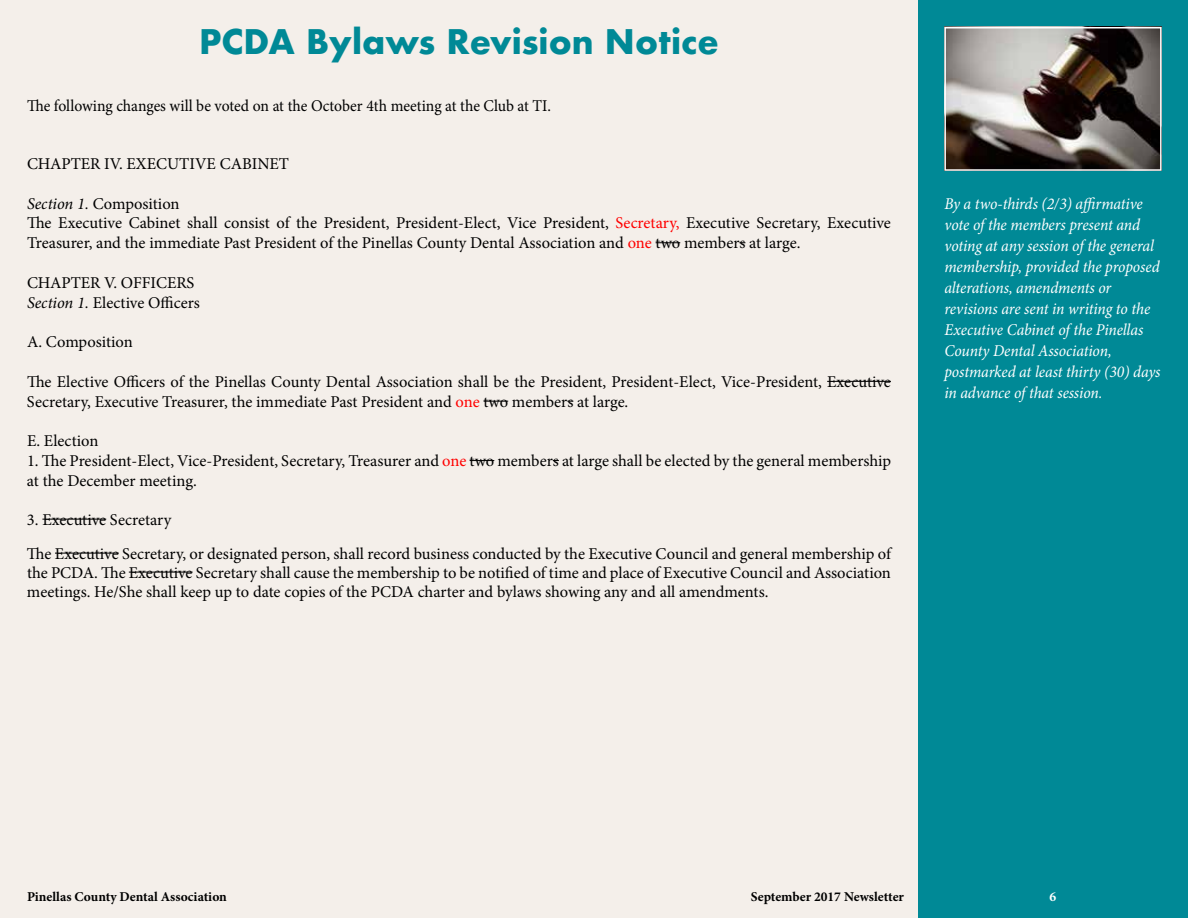
<style>
.page{position:relative;width:1188px;height:918px;background:#f4efea}
.page>*{position:absolute;margin:0;border:0;box-sizing:border-box;transform-origin:0 0}
.t1{font:700 33px "Futura";color:#008996}
.t2{font:16.5px/19.8px "Minion Pro";color:#000}
.t3{font:italic 16.5px/21px "Minion Pro";letter-spacing:-.01em;color:#fff;scale:.95 1}
.t4{font:16.5px "Minion Pro";color:#000;scale:.95 1}
.t5{font:700 13.5px "Minion Pro";color:#000}
.t6{font:700 13.5px "Minion Pro";color:#fff}
.s1{font-style:italic}
.s2{color:#f00}
</style>
<div class="page">
<div style="left:918px;top:0;width:270px;height:918px;background:#008996"></div>
<svg style="left:656px;top:242px;width:24px;height:1px"></svg>
<hr style="left:827px;top:381px;width:64px;height:1px;background:#000">
<svg style="left:484px;top:401px;width:24px;height:1px"></svg>
<svg style="left:470px;top:460px;width:24px;height:1px"></svg>
<hr style="left:42px;top:519px;width:64px;height:1px;background:#000">
<hr style="left:55px;top:553px;width:64px;height:1px;background:#000">
<hr style="left:129px;top:572px;width:64px;height:1px;background:#000">
<img style="left:947px;top:30px;width:212px;height:138px">
<div style="left:944px;top:27px;width:218px;height:144px;border:2px solid #fff"></div>
<h1 class="t1" style="left:199px;top:18px;width:521px">PCDA Bylaws Revision Notice</h1>
<p class="t4" style="left:27px;top:95px;width:553px">The following changes will be voted on at the October 4th meeting at the Club at TI.</p>
<p class="t2" style="left:27px;top:154px;width:264px">CHAPTER IV. EXECUTIVE CABINET</p>
<p class="t2" style="left:27px;top:194px;width:866px"><span class="s1">Section 1.</span> Composition<br>The Executive Cabinet shall consist of the President, President-Elect, Vice President, <span class="s2">Secretary,</span> Executive Secretary, Executive<br>Treasurer, and the immediate Past President of the Pinellas County Dental Association and <span class="s2">one</span> two members at large.</p>
<p class="t2" style="left:27px;top:273px;width:174px">CHAPTER V. OFFICERS<br><span class="s1">Section 1.</span> Elective Officers</p>
<p class="t2" style="left:27px;top:332px;width:107px">A. Composition</p>
<p class="t2" style="left:27px;top:372px;width:865px">The Elective Officers of the Pinellas County Dental Association shall be the President, President-Elect, Vice-President, Executive<br>Secretary, Executive Treasurer, the immediate Past President and <span class="s2">one</span> two members at large.</p>
<p class="t2" style="left:27px;top:431px;width:73px">E. Election</p>
<p class="t2" style="left:27px;top:451px;width:866px">1. The President-Elect, Vice-President, Secretary, Treasurer and <span class="s2">one</span> two members at large shall be elected by the general membership at the December meeting.</p>
<p class="t2" style="left:27px;top:502px;width:865px;line-height:34px">3. Executive Secretary<br>The Executive Secretary, or designated person, shall record business conducted by the Executive Council and general membership of</p>
<p class="t2" style="left:27px;top:563px;width:866px;line-height:18.9px">the PCDA. The Executive Secretary shall cause the membership to be notified of time and place of Executive Council and Association meetings. He/She shall keep up to date copies of the PCDA charter and bylaws showing any and all amendments.</p>
<p class="t3" style="left:944px;top:193px;width:229px">By a two-thirds (2/3) affirmative vote of the members present and voting at any session of the general membership, provided the proposed alterations, amendments or revisions are sent in writing to the<br>Executive Cabinet of the Pinellas<br>County Dental Association, postmarked at least thirty (30) days in advance of that session.</p>
<p class="t5" style="left:27px;top:887px;width:201px">Pinellas County Dental Association</p>
<p class="t5" style="left:751px;top:887px;width:155px">September 2017 Newsletter</p>
<p class="t6" style="left:1050px;top:887px;width:8px">6</p>
</div>
